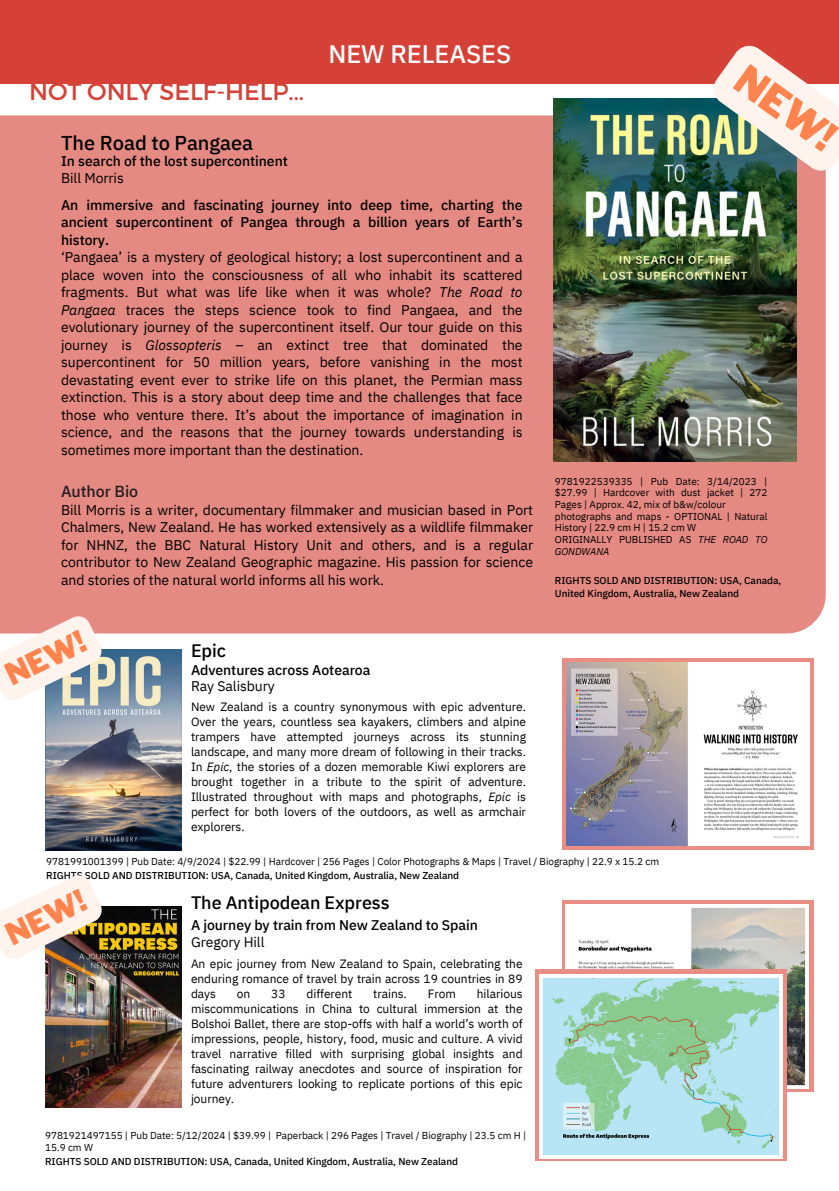
<style>
.page{position:relative;width:839px;height:1191px;background:#fff}
.page>*{position:absolute;margin:0;border:0;box-sizing:border-box;transform-origin:0 0}
.t1{font:900 40px "Libre Franklin";color:#ff834d}
.t2{font:900 30.2px "Libre Franklin";color:#ff834d}
.t3{font:500 25.2px "IBM Plex Sans";letter-spacing:-.005em;color:#fff}
.t4{font:24px "Montserrat";letter-spacing:-.005em;color:#d64137}
.t5{font:500 20px "IBM Plex Sans";letter-spacing:-.005em;color:#000}
.t6{font:500 18px "IBM Plex Sans";letter-spacing:-.005em;color:#000}
.t7{font:500 16px "IBM Plex Sans";letter-spacing:-.005em;color:#231f20}
.t8{font:14px/17.4px "IBM Plex Sans";letter-spacing:-.005em;color:#000;text-align:justify}
.t9{font:500 14px/17.6px "IBM Plex Sans";letter-spacing:-.005em;color:#000;text-align:justify}
.t10{font:12px/15px "IBM Plex Sans";letter-spacing:-.005em;color:#000;text-align:justify}
.t11{font:10px/11.6px "IBM Plex Sans";letter-spacing:-.005em;color:#000}
.t12{font:500 10px/13.4px "IBM Plex Sans";letter-spacing:-.005em;color:#000}
.s1{font-style:italic}
</style>
<div class="page">
<div style="left:0;top:0;width:838px;height:84px;background:#d64137"></div>
<div style="left:0;top:115px;width:825px;height:519px;background:#e58983"></div>
<img style="left:553px;top:99px;width:243px;height:363px">
<img style="left:46px;top:649px;width:135px;height:201px">
<img style="left:46px;top:906px;width:135px;height:201px">
<div style="left:562px;top:659px;width:251px;height:191px;background:linear-gradient(to right,#e98d85,#e98d85)"></div>
<img style="left:566px;top:663px;width:243px;height:183px">
<div style="left:562px;top:900px;width:251px;height:191px;background:#e98d85"></div>
<img style="left:565px;top:904px;width:243px;height:185px">
<div style="left:535px;top:969px;width:252px;height:192px;background:#e98d85"></div>
<img style="left:539px;top:974px;width:243px;height:185px">
<svg style="left:707px;top:45px;width:131px;height:132px"></svg>
<svg style="left:0;top:876px;width:106px;height:87px"></svg>
<svg style="left:0;top:612px;width:106px;height:92px;background:#e5d2ce"></svg>
<p class="t4" style="left:29px;top:76px;width:276px">NOT ONLY SELF-HELP...</p>
<p class="t5" style="left:61px;top:129px;width:193px">The Road to Pangaea</p>
<p class="t9" style="left:61px;top:152px;width:228px">In search of the lost supercontinent</p>
<p class="t8" style="left:61px;top:169px;width:64px">Bill Morris</p>
<p class="t3" style="left:328px;top:37px;width:184px">NEW RELEASES</p>
<p class="t9" style="left:61px;top:196px;width:463px">An immersive and fascinating journey into deep time, charting the ancient supercontinent of Pangea through a billion years of Earth’s history.</p>
<p class="t8" style="left:61px;top:248px;width:463px">‘Pangaea’ is a mystery of geological history; a lost supercontinent and a place woven into the consciousness of all who inhabit its scattered fragments. But what was life like when it was whole? <span class="s1">The Road to Pangaea</span> traces the steps science took to find Pangaea, and the evolutionary journey of the supercontinent itself. Our tour guide on this journey is <span class="s1">Glossopteris</span> – an extinct tree that dominated the supercontinent for 50 million years, before vanishing in the most devastating event ever to strike life on this planet, the Permian mass extinction. This is a story about deep time and the challenges that face those who venture there. It’s about the importance of imagination in science, and the reasons that the journey towards understanding is sometimes more important than the destination.</p>
<p class="t7" style="left:61px;top:481px;width:79px">Author Bio</p>
<p class="t8" style="left:61px;top:501px;width:473px">Bill Morris is a writer, documentary filmmaker and musician based in Port Chalmers, New Zealand. He has worked extensively as a wildlife filmmaker for NHNZ, the BBC Natural History Unit and others, and is a regular contributor to New Zealand Geographic magazine. His passion for science and stories of the natural world informs all his work.</p>
<p class="t1" style="left:753px;top:55px;width:114px;rotate:36deg">NEW!</p>
<p class="t11" style="left:555px;top:475px;width:214px;text-align:justify">9781922539335 | Pub Date: 3/14/2023 | $27.99 | Hardcover with dust jacket | 272<br>Pages | Approx. 42, mix of b&amp;w/colour</p>
<p class="t11" style="left:555px;top:510px;width:214px">photographs and maps - OPTIONAL | Natural<br>History | 22.9 cm H | 15.2 cm W</p>
<p class="t11" style="left:555px;top:533px;width:214px">ORIGINALLY PUBLISHED AS <span class="s1">THE ROAD TO<br>GONDWANA</span></p>
<p class="t12" style="left:555px;top:573px;width:228px">RIGHTS SOLD AND DISTRIBUTION: USA, Canada,<br>United Kingdom, Australia, New Zealand</p>
<p class="t2" style="left:-1px;top:660px;width:86px;rotate:-26deg">NEW!</p>
<p class="t6" style="left:191px;top:639px;width:37px">Epic</p>
<p class="t9" style="left:191px;top:660px;width:181px">Adventures across Aotearoa</p>
<p class="t8" style="left:191px;top:677px;width:85px">Ray Salisbury</p>
<p class="t10" style="left:191px;top:699px;width:336px">New Zealand is a country synonymous with epic adventure.<br>Over the years, countless sea kayakers, climbers and alpine trampers have attempted journeys across its stunning landscape, and many more dream of following in their tracks.<br>In <span class="s1">Epic</span>, the stories of a dozen memorable Kiwi explorers are brought together in a tribute to the spirit of adventure.<br>Illustrated throughout with maps and photographs, <span class="s1">Epic</span> is perfect for both lovers of the outdoors, as well as armchair explorers.</p>
<p class="t11" style="left:46px;top:855px;width:614px">9781991001399 | Pub Date: 4/9/2024 | $22.99 | Hardcover | 256 Pages | Color Photographs &amp; Maps | Travel / Biography | 22.9 x 15.2 cm</p>
<p class="t12" style="left:46px;top:869px;width:414px">RIGHTS SOLD AND DISTRIBUTION: USA, Canada, United Kingdom, Australia, New Zealand</p>
<p class="t6" style="left:191px;top:891px;width:200px">The Antipodean Express</p>
<p class="t9" style="left:191px;top:916px;width:288px">A journey by train from New Zealand to Spain</p>
<p class="t8" style="left:191px;top:934px;width:75px">Gregory Hill</p>
<p class="t10" style="left:191px;top:956px;width:333px">An epic journey from New Zealand to Spain, celebrating the enduring romance of travel by train across 19 countries in 89 days</p>
<p class="t2" style="left:0;top:919px;width:86px;rotate:-26deg">NEW!</p>
<p class="t10" style="left:191px;top:986px;width:333px;text-indent:286px">hilarious miscommunications in China to cultural immersion at the Bolshoi Ballet, there are stop-offs with half a world’s worth of impressions, people, history, food, music and culture. A vivid travel narrative filled with surprising global insights and fascinating railway anecdotes and source of inspiration for future adventurers looking to replicate portions of this epic journey.</p>
<p class="t11" style="left:45px;top:1129px;width:482px">9781921497155 | Pub Date: 5/12/2024 | $39.99 | Paperback | 296 Pages | Travel / Biography | 23.5 cm H |<br>15.9 cm W</p>
<p class="t12" style="left:45px;top:1155px;width:414px">RIGHTS SOLD AND DISTRIBUTION: USA, Canada, United Kingdom, Australia, New Zealand</p>
<p class="t10" style="left:237px;top:986px;width:15px">on</p>
<p class="t10" style="left:271px;top:986px;width:16px">33</p>
<p class="t10" style="left:306px;top:986px;width:47px">different</p>
<p class="t10" style="left:373px;top:986px;width:35px">trains.</p>
<p class="t10" style="left:428px;top:986px;width:30px">From</p>
</div>
